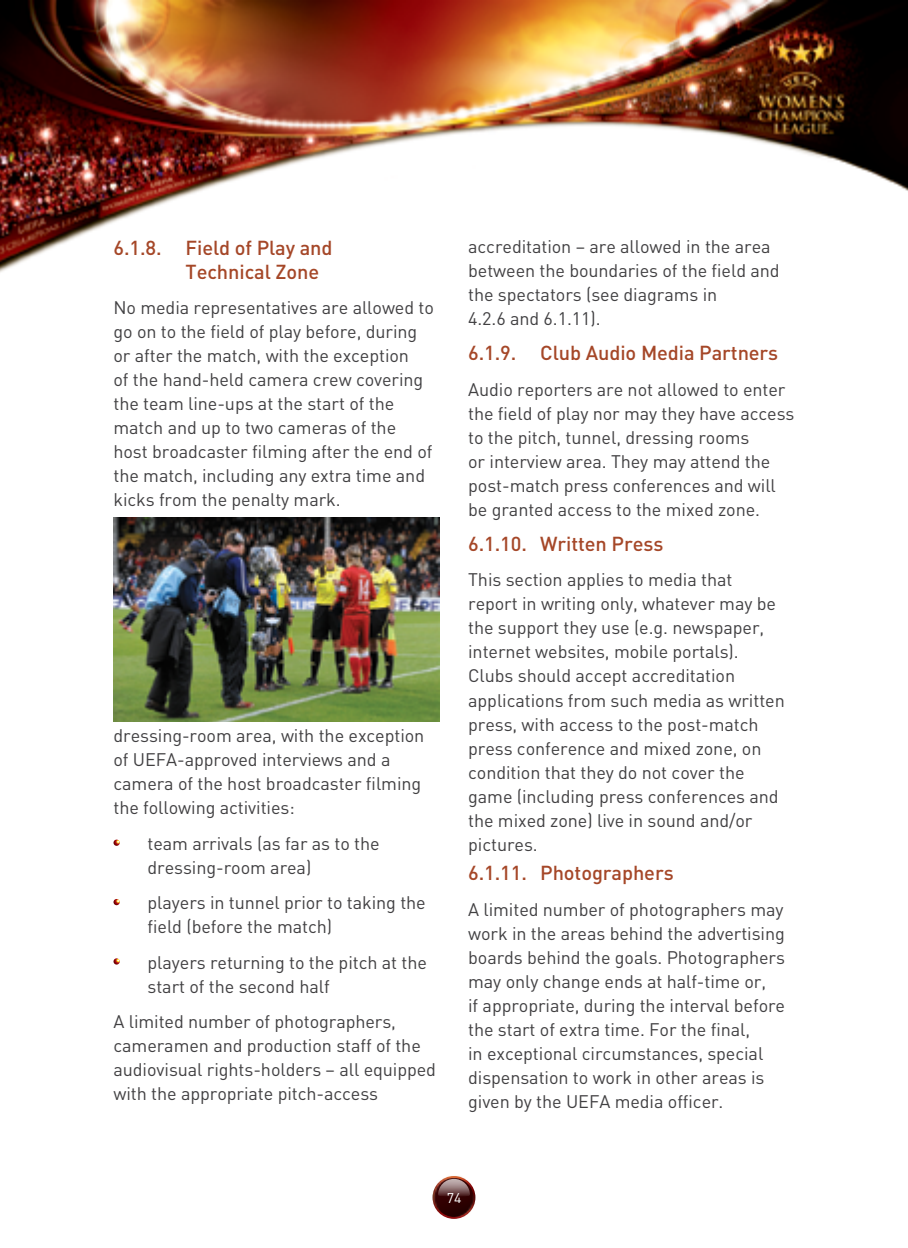
<style>
.page{position:relative;width:908px;height:1248px;background:#fff}
.page>*{position:absolute;margin:0;border:0;box-sizing:border-box;transform-origin:0 0}
.t1{font:500 20px/24px "DIN";letter-spacing:-.005em;color:#a54728}
.t2{font:18px/24px "DIN";letter-spacing:-.005em;color:#414042}
.t3{font:14px "DIN";color:#fff}
</style>
<div class="page">
<img style="left:0;top:0;width:907px;height:965px">
<img style="left:432px;top:1176px;width:44px;height:43px">
<svg style="left:113px;top:839px;width:7px;height:6px"></svg>
<svg style="left:113px;top:898px;width:7px;height:7px"></svg>
<svg style="left:113px;top:958px;width:7px;height:6px"></svg>
<img style="left:113px;top:517px;width:326px;height:204px">
<p class="t1" style="left:185px;top:235px;width:148px;text-indent:-72px">6.1.8. Field of Play and<br>Technical Zone</p>
<p class="t2" style="left:113px;top:295px;width:322px">No media representatives are allowed to go on to the field of play before, during or after the match, with the exception<br>of the hand-held camera crew covering the team line-ups at the start of the match and up to two cameras of the host broadcaster filming after the end of the match, including any extra time and kicks from the penalty mark.</p>
<p class="t2" style="left:113px;top:723px;width:312px">dressing-room area, with the exception of UEFA-approved interviews and a camera of the host broadcaster filming the following activities:</p>
<p class="t2" style="left:147px;top:831px;width:233px">team arrivals (as far as to the dressing-room area)</p>
<p class="t2" style="left:147px;top:890px;width:279px">players in tunnel prior to taking the field (before the match)</p>
<p class="t2" style="left:147px;top:949px;width:281px">players returning to the pitch at the start of the second half</p>
<p class="t2" style="left:113px;top:1009px;width:324px">A limited number of photographers, cameramen and production staff of the audiovisual rights-holders – all equipped with the appropriate pitch-access</p>
<p class="t2" style="left:468px;top:234px;width:313px">accreditation – are allowed in the area between the boundaries of the field and the spectators (see diagrams in<br>4.2.6 and 6.1.11).</p>
<p class="t1" style="left:468px;top:340px;width:311px">6.1.9. Club Audio Media Partners</p>
<p class="t2" style="left:468px;top:377px;width:328px">Audio reporters are not allowed to enter the field of play nor may they have access to the pitch, tunnel, dressing rooms<br>or interview area. They may attend the post-match press conferences and will be granted access to the mixed zone.</p>
<p class="t1" style="left:468px;top:531px;width:196px">6.1.10. Written Press</p>
<p class="t2" style="left:468px;top:567px;width:318px">This section applies to media that report in writing only, whatever may be the support they use (e.g. newspaper, internet websites, mobile portals).<br>Clubs should accept accreditation applications from such media as written press, with access to the post-match press conference and mixed zone, on condition that they do not cover the game (including press conferences and the mixed zone) live in sound and/or pictures.</p>
<p class="t1" style="left:468px;top:860px;width:207px">6.1.11. Photographers</p>
<p class="t2" style="left:468px;top:896px;width:318px">A limited number of photographers may work in the areas behind the advertising boards behind the goals. Photographers may only change ends at half-time or,<br>if appropriate, during the interval before the start of extra time. For the final,<br>in exceptional circumstances, special dispensation to work in other areas is given by the UEFA media officer.</p>
<p class="t3" style="left:446px;top:1188px;width:16px">74</p>
</div>
